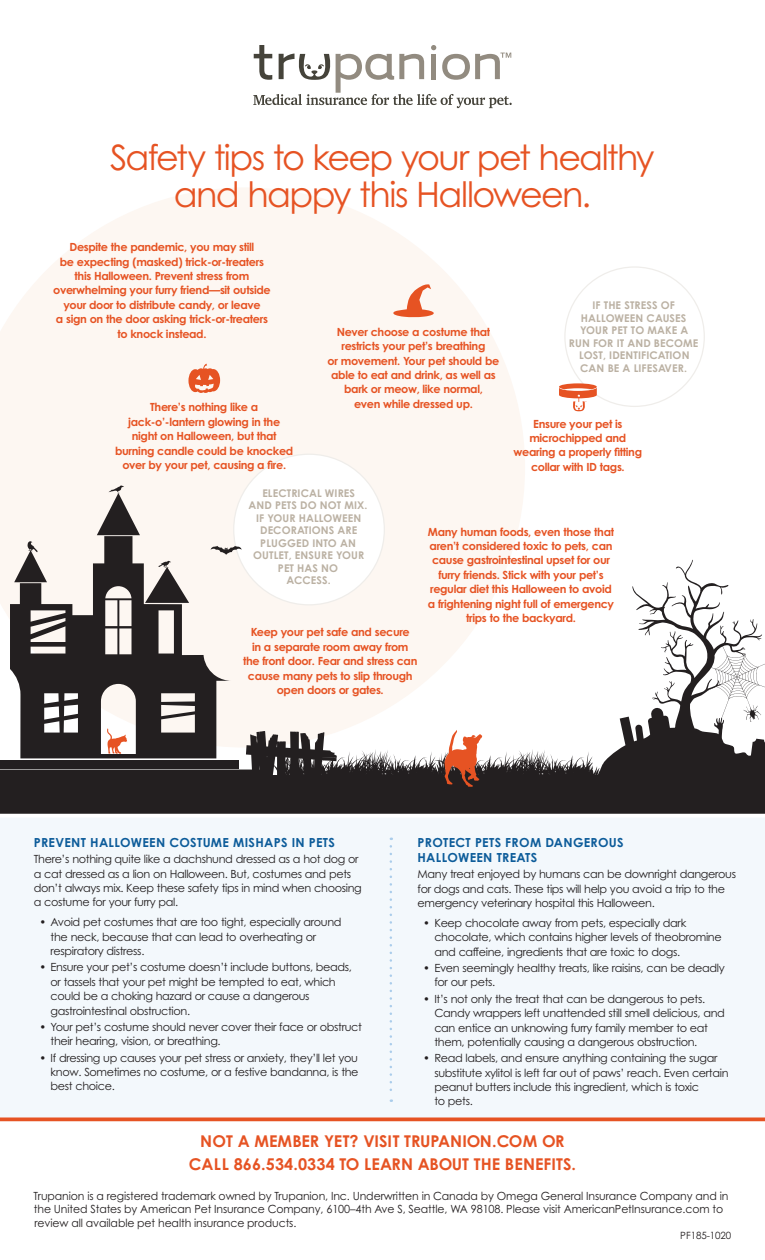
<style>
.page{position:relative;width:765px;height:1260px;background:#fff}
.page>*{position:absolute;margin:0;border:0;box-sizing:border-box;transform-origin:0 0}
.TRU_LD_Headline_3{font:35px/37.5px "Century Gothic Pro";letter-spacing:-.05em;color:#e65323;text-align:center}
.TRU_SUM_CTA_3{font:700 16.25px/22.5px "Century Gothic Pro";letter-spacing:.005em;color:#e65323;text-align:center}
.TRU_ALL_CAPS_Subhead{font:700 12.5px/15px "Century Gothic Pro";letter-spacing:.025em;color:#0d5c9a}
.TRU_APPROVED_Legales{font:11.25px/14.4px "Century Gothic Pro";letter-spacing:-.03em;color:#231f20}
.TRU_Body_SM_JUL4{font:700 11.25px/14.4px "Century Gothic Pro";letter-spacing:-.03em;color:#e65323;text-align:center}
.TRU_Body_SM_JUL4_2{font:11.25px/14.4px "Century Gothic Pro";letter-spacing:-.03em;color:#231f20}
.TRU_APPROVED_Legales-2{font:11.25px/13.1px "Century Gothic Pro";letter-spacing:-.01em;color:#231f20}
.TRU_SUM_Callout{font:700 10.62px/12.5px "Century Gothic Pro";letter-spacing:.01em;color:#bbb1a3;text-align:center}
.TRU_Collateral_Code{font:10px "Century Gothic Pro";letter-spacing:-.01em;color:#231f20}
</style>
<div class="page">
<div style="left:0;top:806px;width:765px;height:315px;background:#f3f8fc"></div>
<svg style="left:0;top:188px;width:525px;height:297px;fill:#fdf7f2"></svg>
<div style="left:0;top:776px;width:765px;height:38px;background:#231f20"></div>
<div style="left:234px;top:454px;width:150px;height:151px;background:#fff;border-radius:50%"></div>
<svg style="left:559px;top:383px;width:38px;height:28px"></svg>
<svg style="left:188px;top:364px;width:32px;height:29px"></svg>
<svg style="left:0;top:485px;width:765px;height:302px"></svg>
<svg style="left:393px;top:284px;width:41px;height:33px"></svg>
<hr style="left:0;top:1118px;width:765px;height:3px;background:#e65323">
<hr style="left:0;top:814px;width:765px;height:4px;background:#fff">
<svg style="left:390px;top:846px;width:2px;height:256px"></svg>
<svg style="left:253px;top:45px;width:259px;height:63px"></svg>
<p class="TRU_LD_Headline_3" style="left:110px;top:138px;width:546px">Safety tips to keep your pet healthy and happy this Halloween.</p>
<p class="TRU_Body_SM_JUL4" style="left:53px;top:240px;width:219px">Despite the pandemic, you may still<br>be expecting (masked) trick-or-treaters this Halloween. Prevent stress from overwhelming your furry friend—sit outside your door to distribute candy, or leave<br>a sign on the door asking trick-or-treaters to knock instead.</p>
<p class="TRU_Body_SM_JUL4" style="left:115px;top:400px;width:180px">There’s nothing like a jack-o’-lantern glowing in the night on Halloween, but that burning candle could be knocked over by your pet, causing a fire.</p>
<p class="TRU_Body_SM_JUL4" style="left:328px;top:324px;width:173px">Never choose a costume that restricts your pet’s breathing<br>or movement. Your pet should be able to eat and drink, as well as bark or meow, like normal,<br>even while dressed up.</p>
<p class="TRU_SUM_Callout" style="left:569px;top:299px;width:131px">IF THE STRESS OF<br>HALLOWEEN CAUSES<br>YOUR PET TO MAKE A<br>RUN FOR IT AND BECOME<br>LOST, IDENTIFICATION<br>CAN BE A LIFESAVER.</p>
<p class="TRU_Body_SM_JUL4" style="left:514px;top:416px;width:130px">Ensure your pet is microchipped and wearing a properly fitting collar with ID tags.</p>
<p class="TRU_SUM_Callout" style="left:249px;top:487px;width:120px">ELECTRICAL WIRES<br>AND PETS DO NOT MIX.<br>IF YOUR HALLOWEEN<br>DECORATIONS ARE<br>PLUGGED INTO AN<br>OUTLET, ENSURE YOUR<br>PET HAS NO<br>ACCESS.</p>
<p class="TRU_Body_SM_JUL4" style="left:243px;top:625px;width:176px">Keep your pet safe and secure<br>in a separate room away from the front door. Fear and stress can cause many pets to slip through open doors or gates.</p>
<p class="TRU_Body_SM_JUL4" style="left:428px;top:524px;width:188px">Many human foods, even those that aren’t considered toxic to pets, can cause gastrointestinal upset for our furry friends. Stick with your pet’s regular diet this Halloween to avoid a frightening night full of emergency trips to the backyard.</p>
<p class="TRU_ALL_CAPS_Subhead" style="left:34px;top:834px;width:303px">PREVENT HALLOWEEN COSTUME MISHAPS IN PETS</p>
<p class="TRU_Body_SM_JUL4_2" style="left:34px;top:852px;width:330px">There’s nothing quite like a dachshund dressed as a hot dog or a cat dressed as a lion on Halloween. But, costumes and pets don’t always mix. Keep these safety tips in mind when choosing a costume for your furry pal.</p>
<p class="TRU_APPROVED_Legales" style="left:51px;top:915px;width:293px;text-indent:-11px">• Avoid pet costumes that are too tight, especially around the neck, because that can lead to overheating or respiratory distress.</p>
<p class="TRU_APPROVED_Legales" style="left:51px;top:960px;width:303px;text-indent:-11px">• Ensure your pet’s costume doesn’t include buttons, beads, or tassels that your pet might be tempted to eat, which could be a choking hazard or cause a dangerous gastrointestinal obstruction.</p>
<p class="TRU_APPROVED_Legales" style="left:51px;top:1020px;width:313px;text-indent:-11px">• Your pet’s costume should never cover their face or obstruct their hearing, vision, or breathing.</p>
<p class="TRU_APPROVED_Legales" style="left:51px;top:1050px;width:310px;text-align:justify;text-indent:-11px">• If dressing up causes your pet stress or anxiety, they’ll let you know. Sometimes no costume, or a festive bandanna, is the best choice.</p>
<p class="TRU_ALL_CAPS_Subhead" style="left:418px;top:834px;width:208px">PROTECT PETS FROM DANGEROUS<br>HALLOWEEN TREATS</p>
<p class="TRU_Body_SM_JUL4_2" style="left:418px;top:867px;width:320px">Many treat enjoyed by humans can be downright dangerous for dogs and cats. These tips will help you avoid a trip to the emergency veterinary hospital this Halloween.</p>
<p class="TRU_APPROVED_Legales" style="left:434px;top:916px;width:289px;text-indent:-11px">• Keep chocolate away from pets, especially dark chocolate, which contains higher levels of theobromine and caffeine, ingredients that are toxic to dogs.</p>
<p class="TRU_APPROVED_Legales" style="left:434px;top:961px;width:292px;text-indent:-11px">• Even seemingly healthy treats, like raisins, can be deadly for our pets.</p>
<p class="TRU_APPROVED_Legales" style="left:434px;top:991px;width:292px;text-indent:-11px">• It’s not only the treat that can be dangerous to pets.<br>Candy wrappers left unattended still smell delicious, and can entice an unknowing furry family member to eat them, potentially causing a dangerous obstruction.</p>
<p class="TRU_APPROVED_Legales" style="left:434px;top:1051px;width:296px;text-indent:-11px">• Read labels, and ensure anything containing the sugar substitute xylitol is left far out of paws’ reach. Even certain peanut butters include this ingredient, which is toxic<br>to pets.</p>
<p class="TRU_SUM_CTA_3" style="left:189px;top:1130px;width:389px">NOT A MEMBER YET? VISIT TRUPANION.COM OR<br>CALL 866.534.0334 TO LEARN ABOUT THE BENEFITS.</p>
<p class="TRU_APPROVED_Legales-2" style="left:34px;top:1190px;width:696px">Trupanion is a registered trademark owned by Trupanion, Inc. Underwritten in Canada by Omega General Insurance Company and in the United States by American Pet Insurance Company, 6100–4th Ave S, Seattle, WA 98108. Please visit AmericanPetInsurance.com to review all available pet health insurance products.</p>
<p class="TRU_Collateral_Code" style="left:680px;top:1229px;width:52px">PF185-1020</p>
</div>
